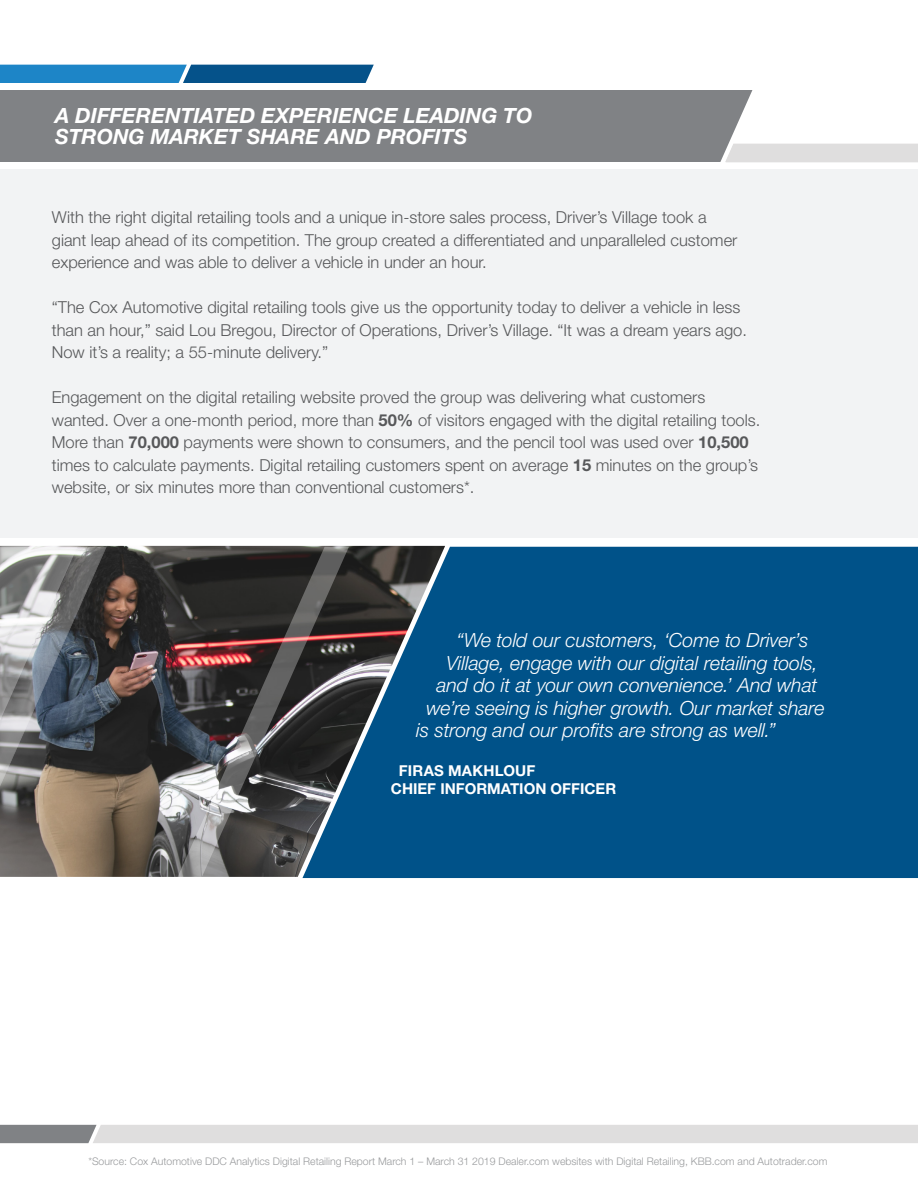
<style>
.page{position:relative;width:918px;height:1188px;background:#fff}
.page>*{position:absolute;margin:0;border:0;box-sizing:border-box;transform-origin:0 0}
.t1{font:italic 700 21px/21px "Helvetica Neue LT Std";color:#fff}
.t2{font:italic 300 19.5px "Helvetica Neue LT Std";letter-spacing:-.005em;color:#fff}
.t3{font:300 16.5px/22.5px "Helvetica Neue LT Std";color:#57585a}
.t4{font:700 15px/18px "Helvetica Neue LT Std";color:#fff}
.t5{font:300 10.5px "Helvetica Neue LT Std";color:#999b9d}
.s1{font-weight:700}
</style>
<div class="page">
<svg style="left:0;top:1125px;width:918px;height:18px;background:#d5d4d5"></svg>
<div style="left:0;top:90px;width:752px;height:72px;background:#808285"></div>
<div style="left:725px;top:144px;width:193px;height:18px;background:#dfdede"></div>
<svg style="left:0;top:65px;width:374px;height:18px;background:#166eaa"></svg>
<div style="left:0;top:169px;width:918px;height:369px;background:#f2f3f4"></div>
<div style="left:349px;top:547px;width:569px;height:331px;background:#005289"></div>
<img style="left:0;top:546px;width:445px;height:331px">
<svg style="left:78px;top:547px;width:29px;height:330px;background:#56524d"></svg>
<svg style="left:0;top:547px;width:78px;height:330px;background:#868583"></svg>
<svg style="left:177px;top:547px;width:172px;height:331px;background:#4d4b4e"></svg>
<p class="t1" style="left:55px;top:105px;width:479px">A DIFFERENTIATED EXPERIENCE LEADING TO<br>STRONG MARKET SHARE AND PROFITS</p>
<p class="t3" style="left:52px;top:206px;width:687px">With the right digital retailing tools and a unique in-store sales process, Driver’s Village took a giant leap ahead of its competition. The group created a differentiated and unparalleled customer experience and was able to deliver a vehicle in under an hour.</p>
<p class="t3" style="left:52px;top:296px;width:697px">“The Cox Automotive digital retailing tools give us the opportunity today to deliver a vehicle in less than an hour,” said Lou Bregou, Director of Operations, Driver’s Village. “It was a dream years ago.<br>Now it’s a reality; a 55-minute delivery.”</p>
<p class="t3" style="left:52px;top:386px;width:710px">Engagement on the digital retailing website proved the group was delivering what customers wanted. Over a one-month period, more than <span class="s1">50%</span> of visitors engaged with the digital retailing tools.<br>More than <span class="s1">70,000</span> payments were shown to consumers, and the pencil tool was used over <span class="s1">10,500 </span>times to calculate payments. Digital retailing customers spent on average <span class="s1">15</span> minutes on the group’s website, or six minutes more than conventional customers*.</p>
<p class="t2" style="left:456px;top:629px;width:354px">“We told our customers, ‘Come to Driver’s</p>
<p class="t2" style="left:446px;top:651px;width:373px">Village, engage with our digital retailing tools,</p>
<p class="t2" style="left:436px;top:674px;width:382px">and do it at your own convenience.’ And what</p>
<p class="t2" style="left:426px;top:696px;width:400px">we’re seeing is higher growth. Our market share</p>
<p class="t2" style="left:416px;top:719px;width:361px">is strong and our profits are strong as well.”</p>
<p class="t4" style="left:391px;top:761px;width:227px;text-indent:8px">FIRAS MAKHLOUF<br>CHIEF INFORMATION OFFICER</p>
<p class="t5" style="left:88px;top:1155px;width:741px">*Source: Cox Automotive DDC Analytics Digital Retailing Report March 1 – March 31 2019 Dealer.com websites with Digital Retailing, KBB.com and Autotrader.com</p>
</div>
